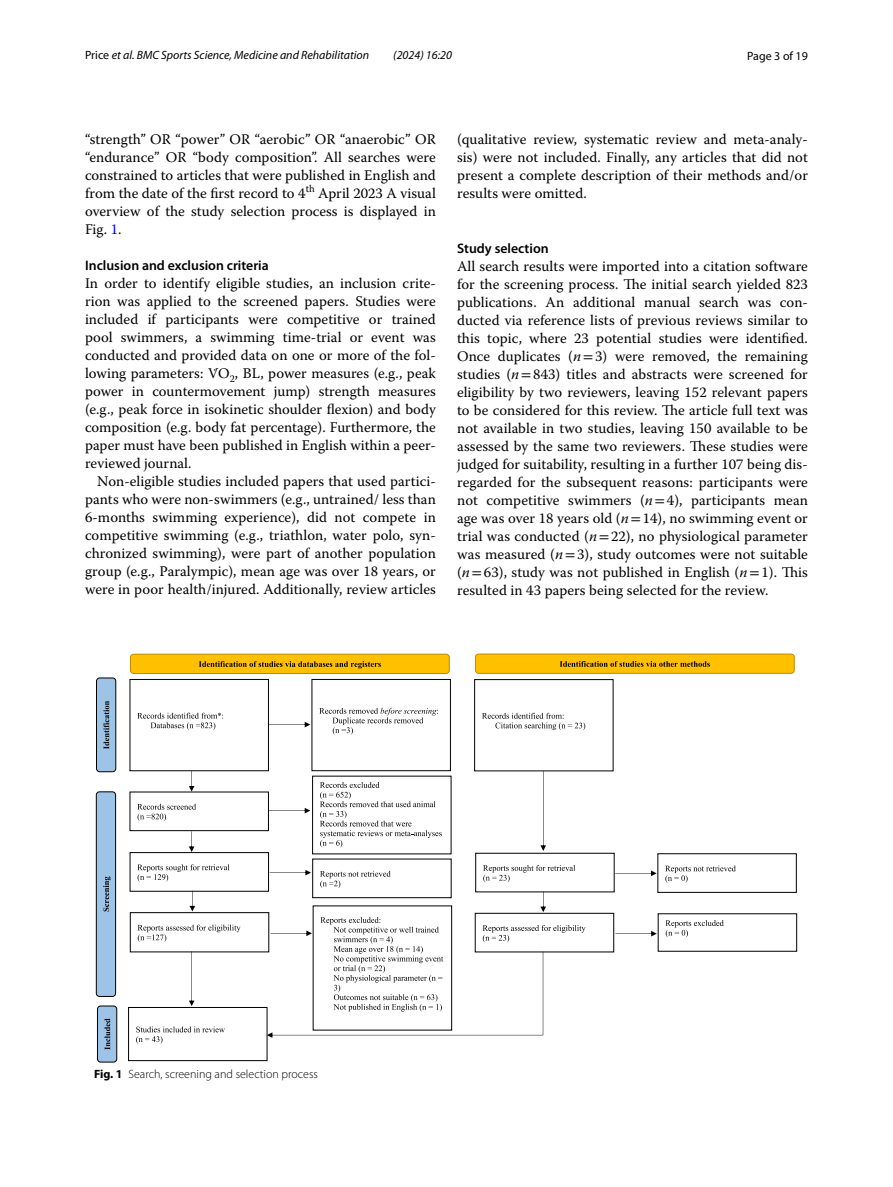
<style>
.page{position:relative;width:893px;height:1187px;background:#fff}
.page>*{position:absolute;margin:0;border:0;box-sizing:border-box;transform-origin:0 0}
.t1{font:14.7px/18px "Warnock Pro";letter-spacing:.005em;color:#000;text-align:justify}
.t2{font:600 13.8px "Myriad Pro";color:#000}
.t3{font:italic 12px "Myriad Pro";color:#000}
.t4{font:300 12px "Myriad Pro";color:#000}
.t5{font:12px "Myriad Pro";color:#000}
.s1{font-style:normal}
.s2{color:#00f}
.s3{font-family:"Code 2000"}
.s4{font-style:italic}
.s5{font-family:"STIX"}
.s6{font-weight:700}
</style>
<div class="page">
<div style="left:129px;top:679px;width:140px;height:92px;border:1px solid #000"></div>
<svg style="left:137px;top:712px;width:86px;height:18px"></svg>
<div style="left:311px;top:679px;width:140px;height:92px;border:1px solid #000"></div>
<svg style="left:319px;top:707px;width:119px;height:27px"></svg>
<div style="left:129px;top:791px;width:140px;height:40px;border:1px solid #000"></div>
<svg style="left:137px;top:803px;width:59px;height:18px"></svg>
<svg style="left:320px;top:782px;width:122px;height:65px"></svg>
<div style="left:130px;top:852px;width:139px;height:39px;border:1px solid #000"></div>
<svg style="left:137px;top:864px;width:93px;height:17px"></svg>
<div style="left:130px;top:912px;width:139px;height:40px;border:1px solid #000"></div>
<svg style="left:138px;top:924px;width:103px;height:17px"></svg>
<div style="left:474px;top:679px;width:140px;height:92px;border:1px solid #000"></div>
<svg style="left:482px;top:712px;width:103px;height:18px"></svg>
<div style="left:475px;top:912px;width:139px;height:40px;border:1px solid #000"></div>
<svg style="left:665px;top:920px;width:59px;height:17px"></svg>
<div style="left:128px;top:1006px;width:140px;height:54px;border:1px solid #000"></div>
<svg style="left:136px;top:1026px;width:89px;height:17px"></svg>
<svg style="left:269px;top:722px;width:41px;height:5px"></svg>
<svg style="left:269px;top:808px;width:41px;height:5px"></svg>
<svg style="left:615px;top:931px;width:42px;height:5px"></svg>
<div style="left:130px;top:654px;width:319px;height:19px;background:#ffc000;border-radius:3px"></div>
<div style="left:130px;top:653px;width:320px;height:21px;border:1px solid #bc8c00;border-radius:3px"></div>
<svg style="left:199px;top:661px;width:182px;height:7px"></svg>
<div style="left:475px;top:654px;width:319px;height:19px;background:#ffc000;border-radius:3px"></div>
<div style="left:475px;top:653px;width:320px;height:20px;border:1px solid #bc8c00;border-radius:3px"></div>
<svg style="left:560px;top:661px;width:150px;height:5px"></svg>
<div style="left:96px;top:678px;width:20px;height:93px;background:#9dc3e6;border-radius:3px"></div>
<div style="left:96px;top:677px;width:20px;height:95px;border:1px solid #000;border-radius:3px"></div>
<svg style="left:103px;top:701px;width:6px;height:48px"></svg>
<div style="left:96px;top:791px;width:20px;height:205px;background:#9dc3e6;border-radius:3px"></div>
<div style="left:96px;top:791px;width:20px;height:205px;border:1px solid #000;border-radius:3px"></div>
<svg style="left:103px;top:876px;width:8px;height:35px"></svg>
<div style="left:97px;top:1005px;width:20px;height:56px;background:#9dc3e6;border-radius:3px"></div>
<div style="left:97px;top:1005px;width:20px;height:57px;border:1px solid #000;border-radius:3px"></div>
<svg style="left:105px;top:1018px;width:5px;height:31px"></svg>
<svg style="left:189px;top:770px;width:5px;height:21px"></svg>
<svg style="left:189px;top:831px;width:5px;height:21px"></svg>
<svg style="left:190px;top:890px;width:5px;height:21px"></svg>
<svg style="left:189px;top:951px;width:5px;height:55px"></svg>
<div style="left:475px;top:852px;width:140px;height:40px;border:1px solid #000"></div>
<div style="left:657px;top:853px;width:140px;height:39px;border:1px solid #000"></div>
<svg style="left:665px;top:865px;width:71px;height:17px"></svg>
<svg style="left:615px;top:870px;width:42px;height:6px"></svg>
<svg style="left:267px;top:864px;width:319px;height:173px"></svg>
<svg style="left:540px;top:771px;width:6px;height:79px"></svg>
<p class="t3" style="left:85px;top:48px;width:286px"><span class="s1">Price</span> et al. BMC Sports Science, Medicine and Rehabilitation</p>
<p class="t3" style="left:393px;top:48px;width:60px">(2024) 16:20</p>
<p class="t5" style="left:747px;top:48px;width:62px">Page 3 of 19</p>
<p class="t1" style="left:85px;top:130px;width:352px">“strength” OR “power” OR “aerobic” OR “anaerobic” OR “endurance” OR “body composition”. All searches were constrained to articles that were published in English and from the date of the first record to 4<sup>th</sup> April 2023 A visual overview of the study selection process is displayed in Fig. <span class="s2">1</span>.</p>
<p class="t2" style="left:85px;top:256px;width:185px">Inclusion and exclusion criteria</p>
<p class="t1" style="left:85px;top:274px;width:352px">In order to identify eligible studies, an inclusion crite&shy;rion was applied to the screened papers. Studies were included if participants were competitive or trained pool swimmers, a swimming time-trial or event was conducted and provided data on one or more of the fol&shy;lowing parameters: V<span class="s3">̇</span>O<sub>2</sub>, BL, power measures (e.g., peak power in countermovement jump) strength measures (e.g., peak force in isokinetic shoulder flexion) and body composition (e.g. body fat percentage). Furthermore, the paper must have been published in English within a peer&shy;reviewed journal.</p>
<p class="t1" style="left:85px;top:472px;width:352px;text-indent:12px">Non-eligible studies included papers that used partici&shy;pants who were non-swimmers (e.g., untrained/ less than 6-months swimming experience), did not compete in competitive swimming (e.g., triathlon, water polo, syn&shy;chronized swimming), were part of another population group (e.g., Paralympic), mean age was over 18 years, or were in poor health/injured. Additionally, review articles</p>
<p class="t1" style="left:457px;top:130px;width:352px">(qualitative review, systematic review and meta-analy&shy;sis) were not included. Finally, any articles that did not present a complete description of their methods and/or results were omitted.</p>
<p class="t2" style="left:457px;top:239px;width:93px">Study selection</p>
<p class="t1" style="left:457px;top:256px;width:352px">All search results were imported into a citation software for the screening process. The initial search yielded 823 publications. An additional manual search was con&shy;ducted via reference lists of previous reviews similar to this topic, where 23 potential studies were identified.<br>Once duplicates (<span class="s4">n</span><span class="s5">=</span>3) were removed, the remaining studies (<span class="s4">n</span><span class="s5">=</span>843) titles and abstracts were screened for eligibility by two reviewers, leaving 152 relevant papers to be considered for this review. The article full text was not available in two studies, leaving 150 available to be assessed by the same two reviewers. These studies were judged for suitability, resulting in a further 107 being dis&shy;regarded for the subsequent reasons: participants were not competitive swimmers (<span class="s4">n</span><span class="s5">=</span>4), participants mean age was over 18 years old (<span class="s4">n</span><span class="s5">=</span>14), no swimming event or trial was conducted (<span class="s4">n</span><span class="s5">=</span>22), no physiological parameter was measured (<span class="s4">n</span><span class="s5">=</span>3), study outcomes were not suitable (<span class="s4">n</span><span class="s5">=</span>63), study was not published in English (<span class="s4">n</span><span class="s5">=</span>1). This resulted in 43 papers being selected for the review.</p>
<p class="t4" style="left:94px;top:1066px;width:225px"><span class="s6">Fig. 1</span> Search, screening and selection process</p>
</div>
